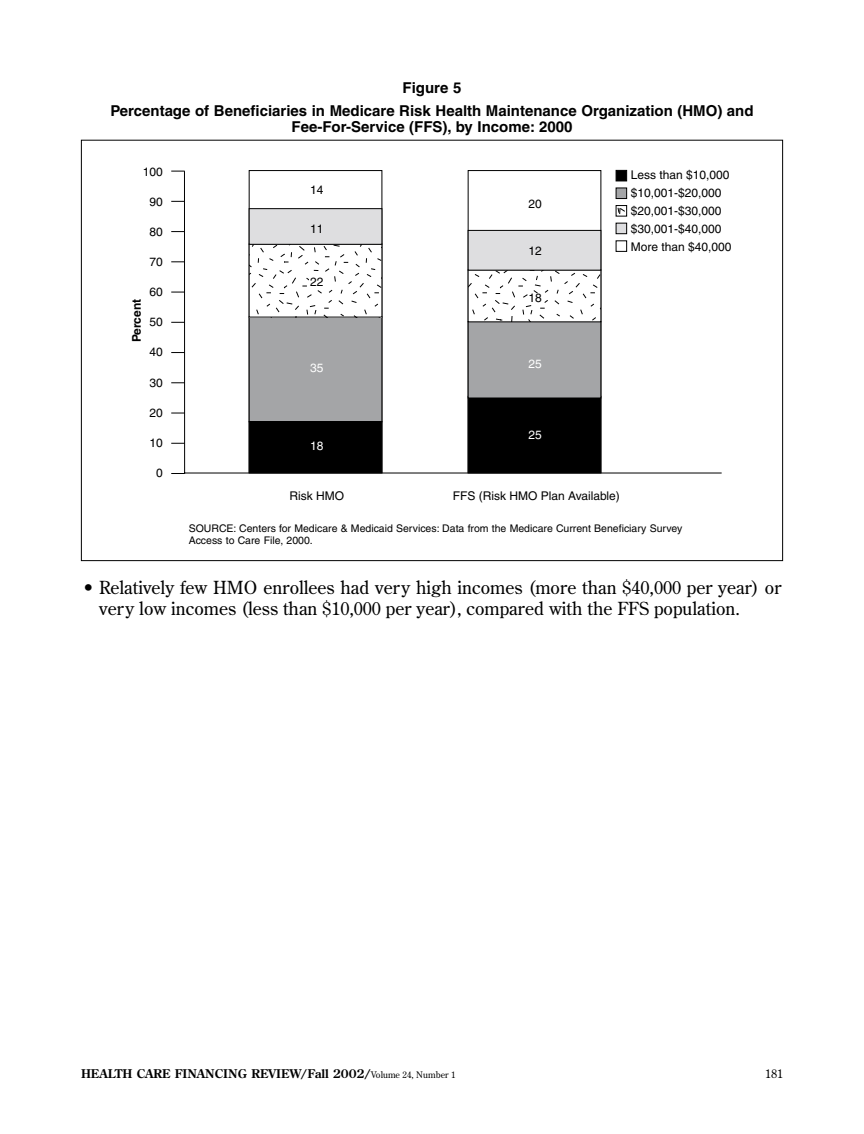
<style>
.page{position:relative;width:864px;height:1134px;background:#fff}
.page>*{position:absolute;margin:0;border:0;box-sizing:border-box;transform-origin:0 0}
.t1{font:18px/21px "Century Old Style";color:#000}
.t2{font:700 15px/22.5px "Helvetica";color:#000;text-align:center}
.t3{font:12px/18px "Helvetica";color:#000}
.t4{font:700 12px "Century Old Style";color:#000}
.t5{font:12px "Helvetica";color:#fff}
.t6{font:700 12px "Helvetica";color:#000}
.t7{font:12px "Century Old Style";color:#000}
.t8{font:10.5px/12px "Helvetica";color:#000}
.s1{font-weight:400;font-size:9px}
</style>
<div class="page">
<div style="left:468px;top:170px;width:133px;height:303px;background:#fff;border:1px solid #000"></div>
<div style="left:468px;top:396px;width:133px;height:77px;background:#000"></div>
<div style="left:468px;top:321px;width:133px;height:77px;background:#a4a5a7"></div>
<svg style="left:470px;top:271px;width:129px;height:49px"></svg>
<div style="left:468px;top:230px;width:133px;height:41px;background:#dedee0;border:1px solid #000"></div>
<div style="left:249px;top:170px;width:133px;height:303px;background:#fff;border:1px solid #000"></div>
<div style="left:249px;top:316px;width:133px;height:106px;background:#a4a5a7"></div>
<div style="left:249px;top:421px;width:133px;height:52px;background:#000"></div>
<svg style="left:251px;top:246px;width:129px;height:69px"></svg>
<div style="left:249px;top:208px;width:133px;height:37px;background:#dedee0;border:1px solid #000"></div>
<svg style="left:171px;top:473px;width:13px;height:1px"></svg>
<svg style="left:171px;top:171px;width:13px;height:1px"></svg>
<hr style="left:184px;top:171px;width:1px;height:303px;background:#000">
<hr style="left:184px;top:473px;width:538px;height:1px;background:#000">
<svg style="left:171px;top:413px;width:14px;height:1px"></svg>
<svg style="left:171px;top:231px;width:13px;height:1px"></svg>
<svg style="left:171px;top:292px;width:13px;height:1px"></svg>
<svg style="left:171px;top:352px;width:13px;height:1px"></svg>
<svg style="left:171px;top:382px;width:13px;height:1px"></svg>
<svg style="left:171px;top:201px;width:13px;height:1px"></svg>
<svg style="left:171px;top:261px;width:13px;height:1px"></svg>
<svg style="left:171px;top:322px;width:13px;height:1px"></svg>
<svg style="left:171px;top:443px;width:14px;height:1px"></svg>
<div style="left:616px;top:170px;width:11px;height:11px;background:#000;border:1px solid #000"></div>
<div style="left:616px;top:188px;width:11px;height:11px;background:#a4a5a7;border:1px solid #000"></div>
<div style="left:616px;top:205px;width:11px;height:12px;border:1px solid #000"></div>
<div style="left:616px;top:223px;width:11px;height:11px;background:#dedee0;border:1px solid #000"></div>
<div style="left:616px;top:240px;width:11px;height:12px;background:#fff;border:1px solid #000"></div>
<svg style="left:618px;top:207px;width:7px;height:7px"></svg>
<div style="left:309px;top:275px;width:16px;height:13px;background:#fff"></div>
<p class="t2" style="left:110px;top:78px;width:645px">Figure 5<br>Percentage of Beneficiaries in Medicare Risk Health Maintenance Organization (HMO) and</p>
<p class="t2" style="left:292px;top:117px;width:282px">Fee-For-Service (FFS), by Income: 2000</p>
<p class="t3" style="left:143px;top:164px;width:22px">100</p>
<p class="t3" style="left:631px;top:167px;width:102px">Less than $10,000 $10,001-$20,000 $20,001-$30,000 $30,001-$40,000<br>More than $40,000</p>
<p class="t3" style="left:310px;top:182px;width:15px">14</p>
<p class="t3" style="left:149px;top:194px;width:15px">90</p>
<p class="t3" style="left:528px;top:196px;width:15px">20</p>
<p class="t3" style="left:310px;top:221px;width:15px">11</p>
<p class="t3" style="left:149px;top:224px;width:15px">80</p>
<p class="t3" style="left:528px;top:243px;width:15px">12</p>
<p class="t3" style="left:528px;top:290px;width:15px">18</p>
<p class="t3" style="left:149px;top:254px;width:15px">70</p>
<p class="t3" style="left:310px;top:274px;width:15px">22</p>
<p class="t3" style="left:149px;top:284px;width:15px">60</p>
<p class="t6" style="left:132px;top:342px;width:45px;rotate:-90deg">Percent</p>
<p class="t3" style="left:149px;top:314px;width:15px">50</p>
<p class="t3" style="left:149px;top:344px;width:15px">40</p>
<p class="t3" style="left:149px;top:375px;width:15px">30</p>
<p class="t3" style="left:149px;top:405px;width:15px">20</p>
<p class="t3" style="left:149px;top:435px;width:15px">10</p>
<p class="t3" style="left:156px;top:465px;width:8px">0</p>
<p class="t5" style="left:310px;top:364px;width:15px">35</p>
<p class="t5" style="left:310px;top:442px;width:15px">18</p>
<p class="t5" style="left:528px;top:360px;width:15px">25</p>
<p class="t5" style="left:528px;top:430px;width:15px">25</p>
<p class="t3" style="left:289px;top:488px;width:56px">Risk HMO</p>
<p class="t3" style="left:453px;top:488px;width:169px">FFS (Risk HMO Plan Available)</p>
<p class="t8" style="left:189px;top:524px;width:495px">SOURCE: Centers for Medicare &amp; Medicaid Services: Data from the Medicare Current Beneficiary Survey<br>Access to Care File, 2000.</p>
<h1 class="t1" style="left:99px;top:579px;width:684px;text-indent:-17px">• Relatively few HMO enrollees had very high incomes (more than $40,000 per year) or very low incomes (less than $10,000 per year), compared with the FFS population.</h1>
<p class="t4" style="left:81px;top:1069px;width:376px">HEALTH CARE FINANCING REVIEW/Fall 2002/<span class="s1">Volume 24, Number 1</span></p>
<p class="t7" style="left:765px;top:1069px;width:19px">181</p>
</div>
